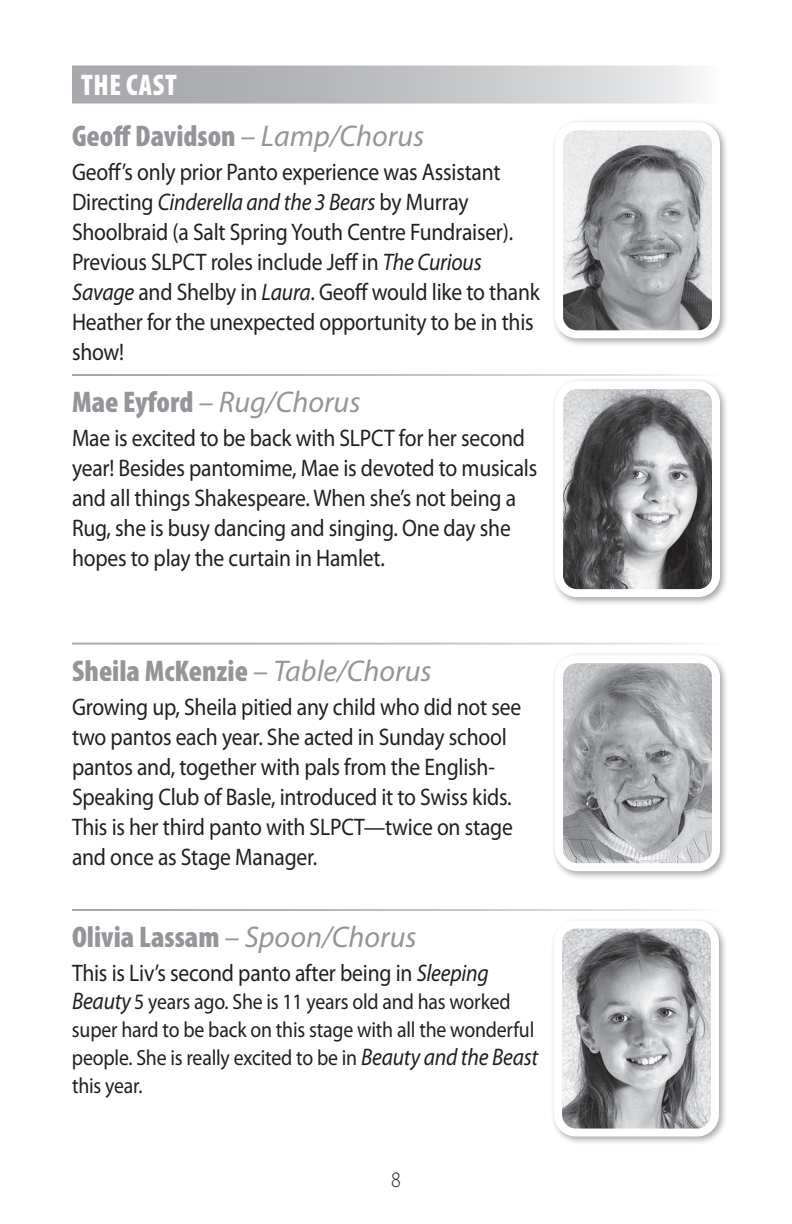
<style>
.page{position:relative;width:792px;height:1224px;background:#fff}
.page>*{position:absolute;margin:0;border:0;box-sizing:border-box;transform-origin:0 0}
.t1{font:900 condensed 30px "Myriad Pro";color:#939598}
.t2{font:italic 30px "Myriad Pro";color:#939598}
.t3{font:900 condensed 30px "Myriad Pro";letter-spacing:.02em;color:#fff;scale:.95 1}
.t4{font:24px/30px "Myriad Pro";letter-spacing:-.01em;color:#231f20;scale:.9 1}
.t5{font:22px/28px "Myriad Pro";letter-spacing:-.01em;color:#231f20;scale:.9 1}
.t6{font:300 22px "Myriad Pro";color:#231f20;scale:.9 1}
.s1{font-weight:400;font-style:italic;font-stretch:normal}
.s2{font-style:italic}
.s3{font-weight:900;font-style:normal;font-stretch:condensed}
.s4{font-style:italic;font-size:24px}
</style>
<div class="page">
<div style="left:72px;top:66px;width:648px;height:38px;background:linear-gradient(to right,#9c9da2,#ebeced)"></div>
<div style="left:552px;top:119px;width:177px;height:228px;background:#231f20;opacity:.4"></div>
<img style="left:564px;top:126px;width:152px;height:208px">
<div style="left:555px;top:122px;width:165px;height:216px;border:8px solid #fff;border-radius:18px"></div>
<div style="left:552px;top:378px;width:177px;height:228px;background:#231f20;opacity:.4"></div>
<img style="left:564px;top:385px;width:152px;height:208px">
<div style="left:555px;top:381px;width:165px;height:216px;border:8px solid #fff;border-radius:18px"></div>
<div style="left:551px;top:917px;width:177px;height:229px;background:#231f20;opacity:.4"></div>
<img style="left:558px;top:925px;width:157px;height:208px">
<div style="left:554px;top:921px;width:165px;height:216px;border:8px solid #fff;border-radius:18px"></div>
<div style="left:552px;top:652px;width:177px;height:228px;background:#231f20;opacity:.4"></div>
<img style="left:559px;top:659px;width:157px;height:208px">
<div style="left:555px;top:655px;width:165px;height:216px;border:8px solid #fff;border-radius:18px"></div>
<p class="t3" style="left:81px;top:65px;width:102px">THE CAST</p>
<p class="t1" style="left:72px;top:116px;width:354px">Geoff Davidson <span class="s1">– Lamp/Chorus</span></p>
<p class="t4" style="left:72px;top:157px;width:521px">Geoff’s only prior Panto experience was Assistant Directing <span class="s2">Cinderella and the 3 Bears</span> by Murray Shoolbraid (a Salt Spring Youth Centre Fundraiser).<br>Previous SLPCT roles include Jeff in <span class="s2">The Curious Savage</span> and Shelby in <span class="s2">Laura</span>. Geoff would like to thank Heather for the unexpected opportunity to be in this show!</p>
<p class="t2" style="left:72px;top:383px;width:290px"><span class="s3">Mae Eyford</span> – Rug/Chorus</p>
<p class="t4" style="left:72px;top:423px;width:519px">Mae is excited to be back with SLPCT for her second year! Besides pantomime, Mae is devoted to musicals and all things Shakespeare. When she’s not being a Rug, she is busy dancing and singing. One day she hopes to play the curtain in Hamlet.</p>
<p class="t1" style="left:72px;top:651px;width:361px">Sheila McKenzie <span class="s1">– Table/Chorus</span></p>
<p class="t4" style="left:72px;top:691px;width:501px">Growing up, Sheila pitied any child who did not see two pantos each year. She acted in Sunday school pantos and, together with pals from the English-Speaking Club of Basle, introduced it to Swiss kids.<br>This is her third panto with SLPCT—twice on stage and once as Stage Manager.</p>
<p class="t2" style="left:72px;top:918px;width:346px"><span class="s3">Olivia Lassam</span> – Spoon/Chorus</p>
<p class="t4" style="left:72px;top:958px;width:465px">This is Liv’s second panto after being in <span class="s2">Sleeping</span></p>
<p class="t5" style="left:72px;top:988px;width:520px"><span class="s4">Beauty</span> 5 years ago. She is 11 years old and has worked super hard to be back on this stage with all the wonderful people. She is really excited to be in <span class="s4">Beauty and the Beast </span>this year.</p>
<p class="t6" style="left:391px;top:1167px;width:12px">8</p>
</div>
